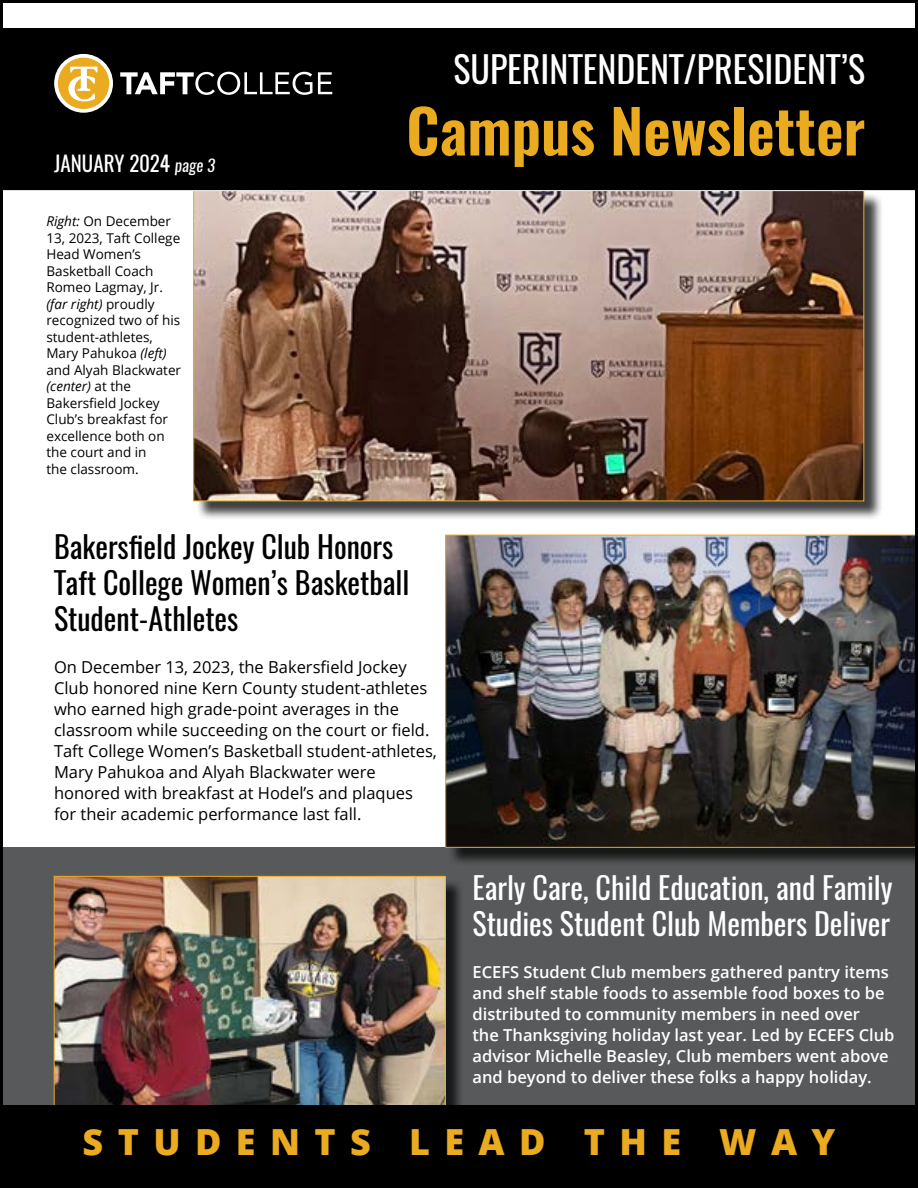
<style>
.page{position:relative;width:918px;height:1188px;background:#fff}
.page>*{position:absolute;margin:0;border:0;box-sizing:border-box;transform-origin:0 0}
.t1{font:600 60px "Oswald";color:#ebab21}
.t2{font:36px "Oswald";color:#fff}
.t3{font:800 36px "Open Sans";letter-spacing:.4em;color:#ebab21}
.t4{font:30px/36px "Oswald";color:#000}
.t5{font:30px/36px "Oswald";color:#fff}
.t6{font:21px "Oswald";color:#fff}
.t7{font:16.5px/21px "Open Sans";color:#000}
.t8{font:600 16.5px/21px "Open Sans";color:#fff}
.t9{font:13.5px/16.5px "Open Sans";color:#000}
.s1{font-style:italic;font-size:16.5px}
.s2{font-style:italic}
</style>
<div class="page">
<div style="left:0;top:848px;width:918px;height:340px;background:#58595b"></div>
<div style="left:196px;top:193px;width:687px;height:327px;background:#000;opacity:.75"></div>
<img style="left:196px;top:192px;width:666px;height:307px">
<div style="left:57px;top:879px;width:408px;height:246px;background:#000;opacity:.75"></div>
<img style="left:56px;top:878px;width:388px;height:226px">
<div style="left:54px;top:876px;width:392px;height:230px;border:1px solid #ebab21"></div>
<div style="left:0;top:28px;width:918px;height:162px;background:#000"></div>
<svg style="left:120px;top:72px;width:192px;height:23px"></svg>
<svg style="left:318px;top:72px;width:14px;height:22px"></svg>
<svg style="left:54px;top:54px;width:59px;height:59px"></svg>
<div style="left:0;top:1106px;width:918px;height:82px;background:#000"></div>
<div style="left:448px;top:537px;width:470px;height:329px;background:#000;opacity:.75"></div>
<img style="left:446px;top:535px;width:468px;height:313px">
<p class="t6" style="left:54px;top:149px;width:163px">JANUARY 2024 <span class="s1">page 3</span></p>
<p class="t9" style="left:46px;top:213px;width:136px"><span class="s2">Right:</span> On December<br>13, 2023, Taft College<br>Head Women’s<br>Basketball Coach<br>Romeo Lagmay, Jr. <span class="s2">(far right)</span> proudly recognized two of his student-athletes,<br>Mary Pahukoa <span class="s2">(left) </span>and Alyah Blackwater <span class="s2">(center)</span> at the<br>Bakersfield Jockey<br>Club’s breakfast for excellence both on the court and in<br>the classroom.</p>
<h2 class="t2" style="left:453px;top:44px;width:413px">SUPERINTENDENT/PRESIDENT’S</h2>
<h1 class="t1" style="left:406px;top:89px;width:460px">Campus Newsletter</h1>
<h3 class="t4" style="left:54px;top:529px;width:357px">Bakersfield Jockey Club Honors<br>Taft College Women’s Basketball<br>Student-Athletes</h3>
<p class="t7" style="left:54px;top:656px;width:384px">On December 13, 2023, the Bakersfield Jockey Club honored nine Kern County student-athletes who earned high grade-point averages in the classroom while succeeding on the court or field.<br>Taft College Women’s Basketball student-athletes, Mary Pahukoa and Alyah Blackwater were honored with breakfast at Hodel’s and plaques for their academic performance last fall.</p>
<h3 class="t5" style="left:472px;top:870px;width:422px">Early Care, Child Education, and Family<br>Studies Student Club Members Deliver</h3>
<p class="t8" style="left:472px;top:962px;width:424px">ECEFS Student Club members gathered pantry items and shelf stable foods to assemble food boxes to be distributed to community members in need over<br>the Thanksgiving holiday last year. Led by ECEFS Club advisor Michelle Beasley, Club members went above and beyond to deliver these folks a happy holiday.</p>
<h2 class="t3" style="left:83px;top:1114px;width:754px">STUDENTS LEAD THE WAY</h2>
</div>
